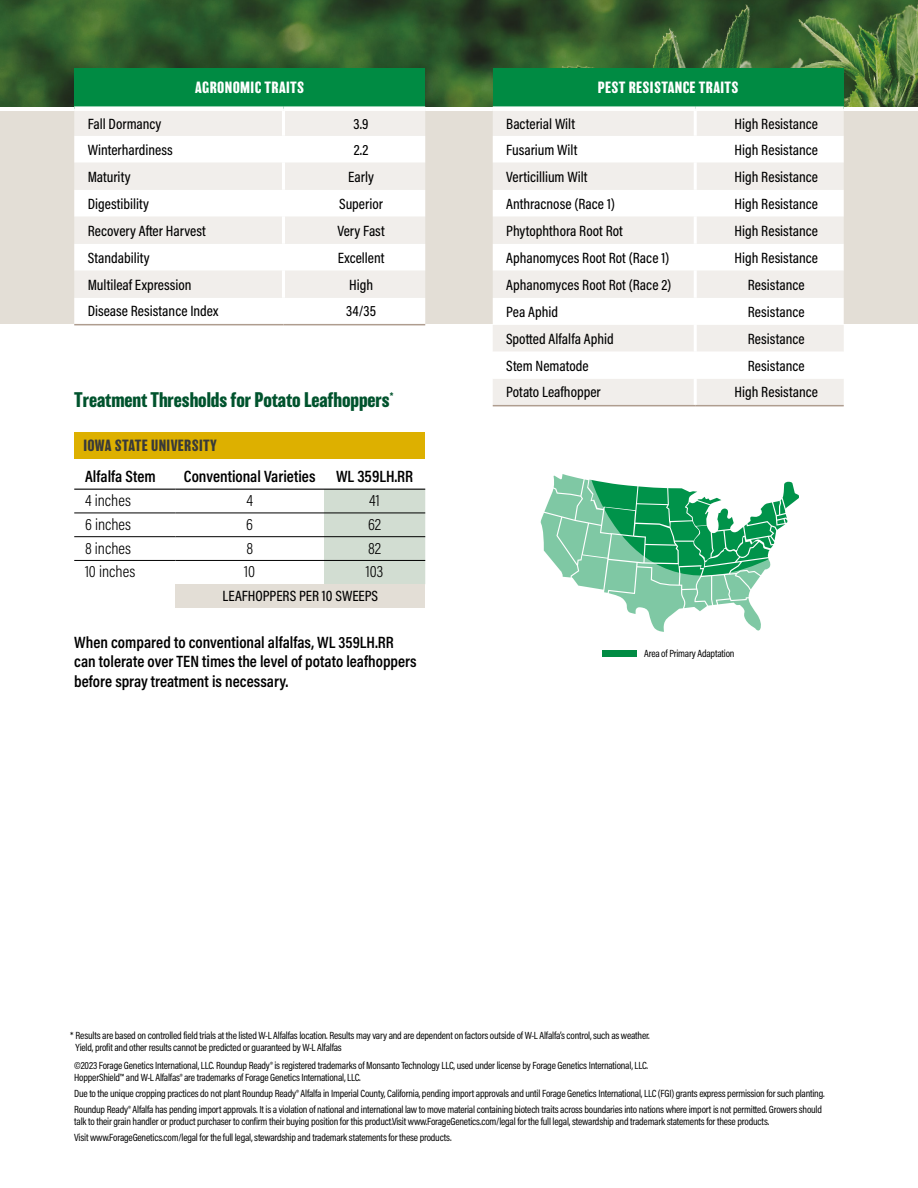
<style>
.page{position:relative;width:918px;height:1188px;background:#fff}
.page>*{position:absolute;margin:0;border:0;box-sizing:border-box;transform-origin:0 0}
.t1{font:700 19.5px "Balboa";letter-spacing:-.005em;color:#00532d}
.t2{font:600 16.5px/19.5px "Acumin Pro Cond";color:#000}
.t3{font:300 16.5px "Acumin Pro Cond";color:#000}
.t4{font:500 15px "Acumin Pro Cond";color:#000}
.t5{font:700 15px "Balboa";letter-spacing:.025em;color:#fff}
.t6{font:700 15px "Balboa";letter-spacing:.025em;color:#393a39}
.t7{font:10.5px/12px "Acumin Pro Cond";letter-spacing:-.02em;color:#000}
</style>
<div class="page">
<img style="left:0;top:0;width:918px;height:106px">
<div style="left:0;top:111px;width:918px;height:212px;background:#e3ded6"></div>
<div style="left:493px;top:68px;width:351px;height:41px;background:#008b43"></div>
<div style="left:493px;top:111px;width:351px;height:294px;background:#f1eeeb"></div>
<svg style="left:493px;top:136px;width:351px;height:243px;background:#f8f7f6"></svg>
<hr style="left:694px;top:379px;width:3px;height:26px;background:#fff">
<hr style="left:694px;top:111px;width:3px;height:25px;background:#fff">
<hr style="left:694px;top:136px;width:3px;height:27px;background:#fff">
<hr style="left:694px;top:163px;width:3px;height:27px;background:#fff">
<hr style="left:694px;top:190px;width:3px;height:27px;background:#fff">
<hr style="left:694px;top:217px;width:3px;height:27px;background:#fff">
<hr style="left:694px;top:244px;width:3px;height:27px;background:#fff">
<hr style="left:694px;top:271px;width:3px;height:27px;background:#fff">
<hr style="left:694px;top:298px;width:3px;height:27px;background:#fff">
<hr style="left:694px;top:325px;width:3px;height:27px;background:#fff">
<hr style="left:694px;top:352px;width:3px;height:27px;background:#fff">
<hr style="left:493px;top:405px;width:202px;height:1px;background:#af9d8f">
<hr style="left:695px;top:405px;width:149px;height:1px;background:#af9d8f">
<div style="left:493px;top:106px;width:202px;height:5px;background:#fff"></div>
<div style="left:695px;top:106px;width:149px;height:5px;background:#fff"></div>
<div style="left:74px;top:68px;width:351px;height:41px;background:#008b43"></div>
<div style="left:74px;top:111px;width:351px;height:25px;background:#f1eeeb"></div>
<svg style="left:74px;top:136px;width:351px;height:188px;background:#f8f7f6"></svg>
<hr style="left:282px;top:111px;width:3px;height:25px;background:#fff">
<hr style="left:282px;top:136px;width:3px;height:27px;background:#fff">
<hr style="left:282px;top:163px;width:3px;height:27px;background:#fff">
<hr style="left:282px;top:190px;width:3px;height:27px;background:#fff">
<hr style="left:282px;top:217px;width:3px;height:27px;background:#fff">
<hr style="left:282px;top:244px;width:3px;height:27px;background:#fff">
<hr style="left:282px;top:271px;width:3px;height:27px;background:#fff">
<hr style="left:282px;top:298px;width:3px;height:26px;background:#fff">
<div style="left:74px;top:106px;width:210px;height:5px;background:#fff"></div>
<div style="left:284px;top:106px;width:141px;height:5px;background:#fff"></div>
<hr style="left:74px;top:324px;width:210px;height:1px;background:#af9d8f">
<hr style="left:284px;top:324px;width:141px;height:1px;background:#af9d8f">
<div style="left:602px;top:650px;width:34px;height:7px;background:#008b43"></div>
<div style="left:74px;top:432px;width:351px;height:27px;background:#ddb000"></div>
<div style="left:324px;top:490px;width:101px;height:94px;background:#d2ddd2"></div>
<div style="left:176px;top:584px;width:249px;height:24px;background:#e3ded6"></div>
<hr style="left:74px;top:513px;width:102px;height:1px;background:#000">
<hr style="left:176px;top:513px;width:148px;height:1px;background:#000">
<hr style="left:324px;top:513px;width:101px;height:1px;background:#000">
<hr style="left:74px;top:536px;width:102px;height:1px;background:#000">
<hr style="left:176px;top:536px;width:148px;height:1px;background:#000">
<hr style="left:324px;top:536px;width:101px;height:1px;background:#000">
<hr style="left:74px;top:560px;width:102px;height:1px;background:#000">
<hr style="left:176px;top:560px;width:148px;height:1px;background:#000">
<hr style="left:324px;top:560px;width:101px;height:1px;background:#000">
<hr style="left:74px;top:489px;width:102px;height:1px;background:#000">
<hr style="left:176px;top:489px;width:148px;height:1px;background:#000">
<hr style="left:324px;top:489px;width:101px;height:1px;background:#000">
<svg style="left:540px;top:474px;width:258px;height:178px"></svg>
<h3 class="t5" style="left:195px;top:79px;width:111px">AGRONOMIC TRAITS</h3>
<h3 class="t4" style="left:88px;top:114px;width:75px">Fall Dormancy</h3>
<h3 class="t4" style="left:354px;top:114px;width:16px">3.9</h3>
<h3 class="t4" style="left:88px;top:140px;width:87px">Winterhardiness</h3>
<h3 class="t4" style="left:354px;top:140px;width:16px">2.2</h3>
<h3 class="t4" style="left:88px;top:167px;width:44px">Maturity</h3>
<h3 class="t4" style="left:348px;top:167px;width:27px">Early</h3>
<h3 class="t4" style="left:88px;top:194px;width:63px">Digestibility</h3>
<h3 class="t4" style="left:339px;top:194px;width:45px">Superior</h3>
<h3 class="t4" style="left:88px;top:221px;width:120px">Recovery After Harvest</h3>
<h3 class="t4" style="left:338px;top:221px;width:49px">Very Fast</h3>
<h3 class="t4" style="left:88px;top:248px;width:63px">Standability</h3>
<h3 class="t4" style="left:338px;top:248px;width:48px">Excellent</h3>
<h3 class="t4" style="left:88px;top:275px;width:105px">Multileaf Expression</h3>
<h3 class="t4" style="left:349px;top:275px;width:25px">High</h3>
<h3 class="t4" style="left:88px;top:301px;width:132px">Disease Resistance Index</h3>
<h3 class="t4" style="left:346px;top:301px;width:31px">34/35</h3>
<h1 class="t1" style="left:74px;top:389px;width:321px">Treatment Thresholds for Potato Leafhoppers<sup>*</sup></h1>
<h3 class="t6" style="left:83px;top:437px;width:135px">IOWA STATE UNIVERSITY</h3>
<h2 class="t2" style="left:85px;top:466px;width:72px">Alfalfa Stem</h2>
<h2 class="t2" style="left:184px;top:466px;width:231px">Conventional Varieties WL 359LH.RR</h2>
<h2 class="t3" style="left:85px;top:490px;width:47px">4 inches</h2>
<h2 class="t3" style="left:246px;top:490px;width:8px">4</h2>
<h2 class="t3" style="left:369px;top:490px;width:12px">41</h2>
<h2 class="t3" style="left:85px;top:514px;width:48px">6 inches</h2>
<h2 class="t3" style="left:246px;top:514px;width:8px">6</h2>
<h2 class="t3" style="left:368px;top:514px;width:15px">62</h2>
<h2 class="t3" style="left:85px;top:537px;width:48px">8 inches</h2>
<h2 class="t3" style="left:246px;top:537px;width:8px">8</h2>
<h2 class="t3" style="left:368px;top:537px;width:15px">82</h2>
<h2 class="t3" style="left:85px;top:561px;width:52px">10 inches</h2>
<h2 class="t3" style="left:244px;top:561px;width:12px">10</h2>
<h2 class="t3" style="left:366px;top:561px;width:19px">103</h2>
<h3 class="t4" style="left:223px;top:586px;width:157px">LEAFHOPPERS PER 10 SWEEPS</h3>
<h2 class="t2" style="left:74px;top:632px;width:344px">When compared to conventional alfalfas, WL 359LH.RR can tolerate over TEN times the level of potato leafhoppers before spray treatment is necessary.</h2>
<h3 class="t5" style="left:598px;top:79px;width:142px">PEST RESISTANCE TRAITS</h3>
<h3 class="t4" style="left:506px;top:114px;width:70px">Bacterial Wilt</h3>
<h3 class="t4" style="left:734px;top:114px;width:85px">High Resistance</h3>
<h3 class="t4" style="left:506px;top:140px;width:73px">Fusarium Wilt</h3>
<h3 class="t4" style="left:734px;top:140px;width:85px">High Resistance</h3>
<h3 class="t4" style="left:506px;top:167px;width:83px">Verticillium Wilt</h3>
<h3 class="t4" style="left:734px;top:167px;width:85px">High Resistance</h3>
<h3 class="t4" style="left:506px;top:194px;width:110px">Anthracnose (Race 1)</h3>
<h3 class="t4" style="left:734px;top:194px;width:85px">High Resistance</h3>
<h3 class="t4" style="left:506px;top:221px;width:118px">Phytophthora Root Rot</h3>
<h3 class="t4" style="left:734px;top:221px;width:85px">High Resistance</h3>
<h3 class="t4" style="left:506px;top:248px;width:165px">Aphanomyces Root Rot (Race 1)</h3>
<h3 class="t4" style="left:734px;top:248px;width:85px">High Resistance</h3>
<h3 class="t4" style="left:506px;top:275px;width:167px">Aphanomyces Root Rot (Race 2)</h3>
<h3 class="t4" style="left:748px;top:275px;width:58px">Resistance</h3>
<h3 class="t4" style="left:506px;top:302px;width:53px">Pea Aphid</h3>
<h3 class="t4" style="left:748px;top:302px;width:58px">Resistance</h3>
<h3 class="t4" style="left:506px;top:329px;width:109px">Spotted Alfalfa Aphid</h3>
<h3 class="t4" style="left:748px;top:329px;width:58px">Resistance</h3>
<h3 class="t4" style="left:506px;top:356px;width:84px">Stem Nematode</h3>
<h3 class="t4" style="left:748px;top:356px;width:58px">Resistance</h3>
<h3 class="t4" style="left:506px;top:382px;width:96px">Potato Leafhopper</h3>
<h3 class="t4" style="left:734px;top:382px;width:85px">High Resistance</h3>
<p class="t7" style="left:644px;top:647px;width:92px">Area of Primary Adaptation</p>
<p class="t7" style="left:76px;top:1030px;width:576px;text-indent:-5px">* Results are based on controlled field trials at the listed W-L Alfalfas location. Results may vary and are dependent on factors outside of W-L Alfalfa’s control, such as weather.<br>Yield, profit and other results cannot be predicted or guaranteed by W-L Alfalfas</p>
<p class="t7" style="left:74px;top:1060px;width:575px">©2023 Forage Genetics International, LLC. Roundup Ready® is registered trademarks of Monsanto Technology LLC, used under license by Forage Genetics International, LLC.<br>HopperShield™ and W-L Alfalfas® are trademarks of Forage Genetics International, LLC.</p>
<p class="t7" style="left:74px;top:1085px;width:752px;line-height:15.8px">Due to the unique cropping practices do not plant Roundup Ready® Alfalfa in Imperial County, California, pending import approvals and until Forage Genetics International, LLC (FGI) grants express permission for such planting.<br>Roundup Ready® Alfalfa has pending import approvals. It is a violation of national and international law to move material containing biotech traits across boundaries into nations where import is not permitted. Growers should</p>
<p class="t7" style="left:74px;top:1113px;width:697px;line-height:15.8px">talk to their grain handler or product purchaser to confirm their buying position for this product.Visit www.ForageGenetics.com/legal for the full legal, stewardship and trademark statements for these products.<br>Visit www.ForageGenetics.com/legal for the full legal, stewardship and trademark statements for these products.</p>
</div>
